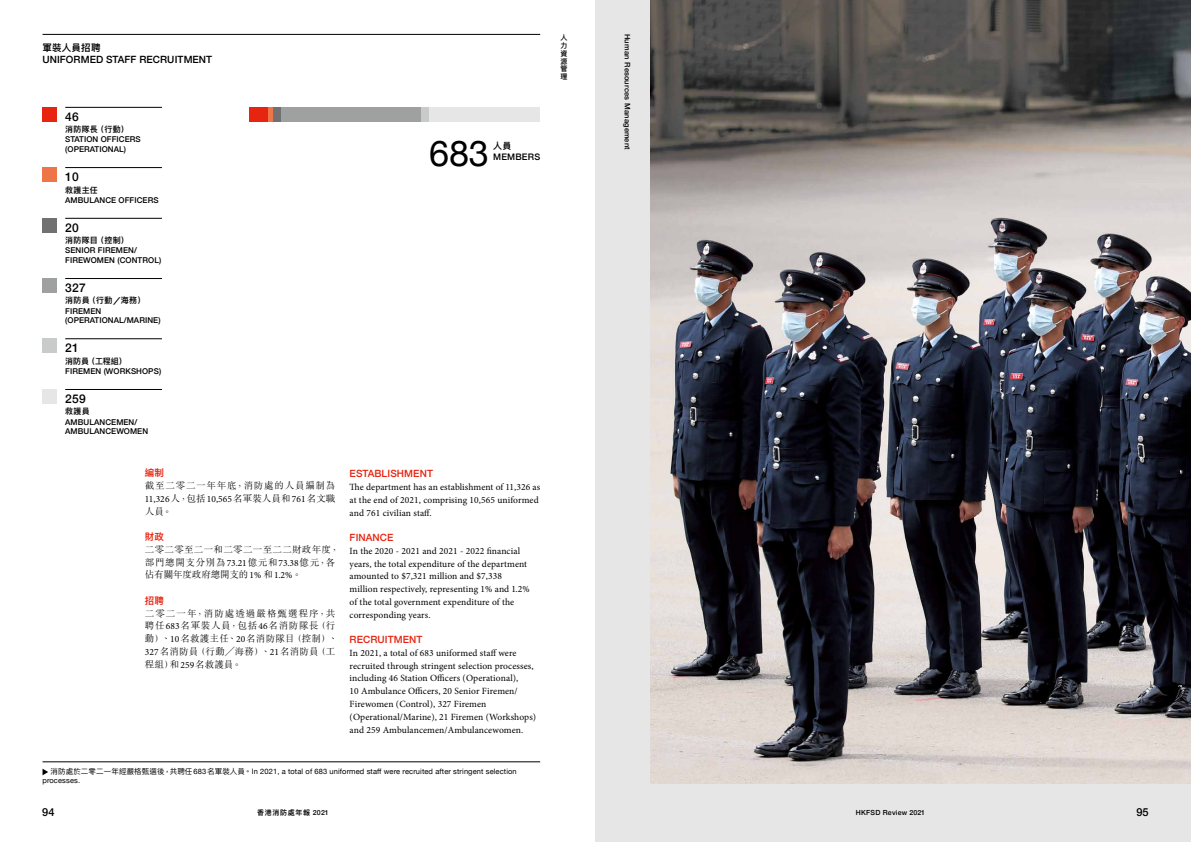
<style>
.page{position:relative;width:1191px;height:842px;background:#fff}
.page>*{position:absolute;margin:0;border:0;box-sizing:border-box;transform-origin:0 0}
.t1{font:36px "Helvetica Neue";color:#000}
.t2{font:500 12px "Helvetica Neue";letter-spacing:.02em;color:#000}
.t3{font:500 11px "Helvetica Neue";color:#000}
.t4{font:500 10px "Helvetica Neue";letter-spacing:.01em;color:#e72410}
.t5{font:500 10px "Helvetica Neue";letter-spacing:.01em;color:#000}
.t6{font:9.5px/12.8px "Minion Pro";letter-spacing:.01em;color:#000}
.t7{font:300 9.5px/12.8px "M Sung HK";letter-spacing:.07em;color:#000}
.t8{font:300 9.5px/12.8px "M Sung HK";letter-spacing:.05em;color:#000}
.t9{font:300 9.5px "M Sung HK";letter-spacing:.08em;color:#000}
.t10{font:600 9.5px "Ping Fang HK";color:#e72410}
.t11{font:600 9.5px "Ping Fang HK";letter-spacing:.02em;color:#000}
.t12{font:500 9px "Helvetica Neue";letter-spacing:.02em;color:#000}
.t13{font:600 9px "Ping Fang HK";color:#000}
.t14{font:500 8px/9.5px "Helvetica Neue";letter-spacing:.01em;color:#000}
.t15{font:600 8px "Ping Fang HK";letter-spacing:.03em;color:#000}
.t16{font:7.5px/8.5px "Helvetica Neue";letter-spacing:.015em;color:#000}
.t17{font:500 7.5px "Helvetica Neue";letter-spacing:.03em;color:#000}
.t18{font:600 7px/7.9px "Ping Fang HK";letter-spacing:.1em;color:#000;text-align:justify}
.t19{font:500 7px "Helvetica Neue";letter-spacing:.025em;color:#000}
.s1{font-family:"Hiragino Sans CNS W6";font-weight:400}
.s2{font-family:"M Sung HK";font-weight:300}
.s3{font-family:"Minion Pro";font-weight:400}
.s4{font-family:"Ping Fang HK"}
.s5{font-family:"Helvetica Neue";font-weight:500}
</style>
<div class="page">
<div style="left:596px;top:0;width:595px;height:842px;background:#e6e6e6"></div>
<img style="left:651px;top:0;width:540px;height:783px">
<hr style="left:43px;top:34px;width:497px;height:1px;background:#000">
<div style="left:249px;top:107px;width:20px;height:14px;background:#e72410"></div>
<hr style="left:269px;top:107px;width:4px;height:14px;background:#ed7547">
<div style="left:273px;top:107px;width:8px;height:14px;background:#727171"></div>
<div style="left:281px;top:107px;width:140px;height:14px;background:#9fa0a0"></div>
<div style="left:421px;top:107px;width:9px;height:14px;background:#c9caca"></div>
<div style="left:430px;top:107px;width:110px;height:14px;background:#e6e6e6"></div>
<hr style="left:65px;top:107px;width:97px;height:1px;background:#000">
<hr style="left:65px;top:167px;width:97px;height:1px;background:#000">
<hr style="left:65px;top:218px;width:97px;height:1px;background:#000">
<hr style="left:65px;top:278px;width:97px;height:1px;background:#000">
<hr style="left:65px;top:338px;width:97px;height:1px;background:#000">
<hr style="left:65px;top:389px;width:97px;height:1px;background:#000">
<div style="left:43px;top:107px;width:14px;height:14px;background:#e72410"></div>
<div style="left:43px;top:167px;width:14px;height:14px;background:#ed7547"></div>
<div style="left:43px;top:218px;width:14px;height:14px;background:#727171"></div>
<div style="left:43px;top:278px;width:14px;height:14px;background:#9fa0a0"></div>
<div style="left:43px;top:338px;width:14px;height:15px;background:#c9caca"></div>
<div style="left:43px;top:389px;width:14px;height:14px;background:#e6e6e6"></div>
<svg style="left:43px;top:769px;width:5px;height:6px"></svg>
<hr style="left:43px;top:761px;width:497px;height:1px;background:#000">
<p class="t11" style="left:43px;top:42px;width:59px">軍裝人員招聘</p>
<p class="t5" style="left:43px;top:51px;width:171px">UNIFORMED STAFF RECRUITMENT</p>
<p class="t2" style="left:65px;top:107px;width:15px">46</p>
<p class="t15" style="left:65px;top:124px;width:65px">消防隊長（行動）</p>
<p class="t14" style="left:65px;top:134px;width:77px">STATION OFFICERS (OPERATIONAL)</p>
<p class="t2" style="left:65px;top:167px;width:15px">10</p>
<p class="t15" style="left:65px;top:185px;width:34px">救護主任</p>
<p class="t14" style="left:65px;top:194px;width:95px">AMBULANCE OFFICERS</p>
<p class="t2" style="left:65px;top:218px;width:15px">20</p>
<p class="t15" style="left:65px;top:235px;width:65px">消防隊目（控制）</p>
<p class="t14" style="left:65px;top:245px;width:97px">SENIOR FIREMEN/<br>FIREWOMEN (CONTROL)</p>
<p class="t2" style="left:65px;top:278px;width:22px">327</p>
<p class="t15" style="left:65px;top:296px;width:82px">消防員（行動<span class="s1">／</span>海務）</p>
<p class="t14" style="left:65px;top:305px;width:97px">FIREMEN (OPERATIONAL/MARINE)</p>
<p class="t2" style="left:65px;top:338px;width:15px">21</p>
<p class="t15" style="left:65px;top:356px;width:63px">消防員（工程組）</p>
<p class="t14" style="left:65px;top:365px;width:97px">FIREMEN (WORKSHOPS)</p>
<p class="t2" style="left:65px;top:389px;width:22px">259</p>
<p class="t15" style="left:65px;top:407px;width:26px">救護員</p>
<p class="t14" style="left:65px;top:416px;width:84px">AMBULANCEMEN/<br>AMBULANCEWOMEN</p>
<p class="t10" style="left:145px;top:467px;width:21px">編制</p>
<p class="t9" style="left:145px;top:479px;width:192px">截至二零二一年年底，消防處的人員編制為</p>
<p class="t6" style="left:145px;top:492px;width:192px">11,326<span class="s2">人，包括</span>10,565<span class="s2">名軍裝人員和</span>761<span class="s2">名文職</span></p>
<p class="t8" style="left:145px;top:504px;width:29px">人員。</p>
<p class="t10" style="left:145px;top:530px;width:21px">財政</p>
<p class="t8" style="left:145px;top:542px;width:196px">二零二零至二一和二零二一至二二財政年度，部門總開支分別為<span class="s3">73.21</span>億元和<span class="s3">73.38</span>億元，各佔有關年度政府總開支的<span class="s3">1%</span> 和<span class="s3">1.2%</span>。</p>
<p class="t10" style="left:145px;top:594px;width:21px">招聘</p>
<p class="t7" style="left:145px;top:606px;width:194px">二零二一年，消防處透過嚴格甄選程序，共聘任<span class="s3">683</span>名軍裝人員，包括<span class="s3">46</span>名消防隊長（行動）、<span class="s3">10</span>名救護主任、<span class="s3">20</span>名消防隊目（控制）、<br><span class="s3">327</span>名消防員（行動╱海務）、<span class="s3">21</span>名消防員（工程組）和<span class="s3">259</span>名救護員。</p>
<h1 class="t1" style="left:429px;top:127px;width:61px">683</h1>
<p class="t13" style="left:493px;top:140px;width:20px">人員</p>
<p class="t12" style="left:493px;top:150px;width:48px">MEMBERS</p>
<p class="t4" style="left:350px;top:465px;width:85px">ESTABLISHMENT</p>
<p class="t6" style="left:350px;top:481px;width:192px">The department has an establishment of 11,326 as at the end of 2021, comprising 10,565 uniformed and 761 civilian staff.</p>
<p class="t4" style="left:350px;top:529px;width:45px">FINANCE</p>
<p class="t6" style="left:350px;top:544px;width:181px">In the 2020 - 2021 and 2021 - 2022 financial years, the total expenditure of the department amounted to $7,321 million and $7,338 million respectively, representing 1% and 1.2% of the total government expenditure of the corresponding years.</p>
<p class="t4" style="left:350px;top:631px;width:74px">RECRUITMENT</p>
<p class="t6" style="left:350px;top:646px;width:188px">In 2021, a total of 683 uniformed staff were recruited through stringent selection processes, including 46 Station Officers (Operational),<br>10 Ambulance Officers, 20 Senior Firemen/ Firewomen (Control), 327 Firemen (Operational/Marine), 21 Firemen (Workshops) and 259 Ambulancemen/Ambulancewomen.</p>
<p class="t18" style="left:560px;top:33px;width:8px">人力資源管理</p>
<p class="t17" style="left:633px;top:34px;width:118px;rotate:90deg">Human Resources Management</p>
<p class="t16" style="left:43px;top:768px;width:476px;text-indent:8px"><span class="s4">消防處於二零二一年經嚴格甄選後，共聘任</span>683<span class="s4">名軍裝人員。</span>In 2021, a total of 683 uniformed staff were recruited after stringent selection processes.</p>
<p class="t3" style="left:42px;top:803px;width:14px">94</p>
<p class="t18" style="left:257px;top:808px;width:73px">香港消防處年報 <span class="s5">2021</span></p>
<p class="t19" style="left:855px;top:807px;width:71px">HKFSD Review 2021</p>
<p class="t3" style="left:1136px;top:803px;width:14px">95</p>
</div>
